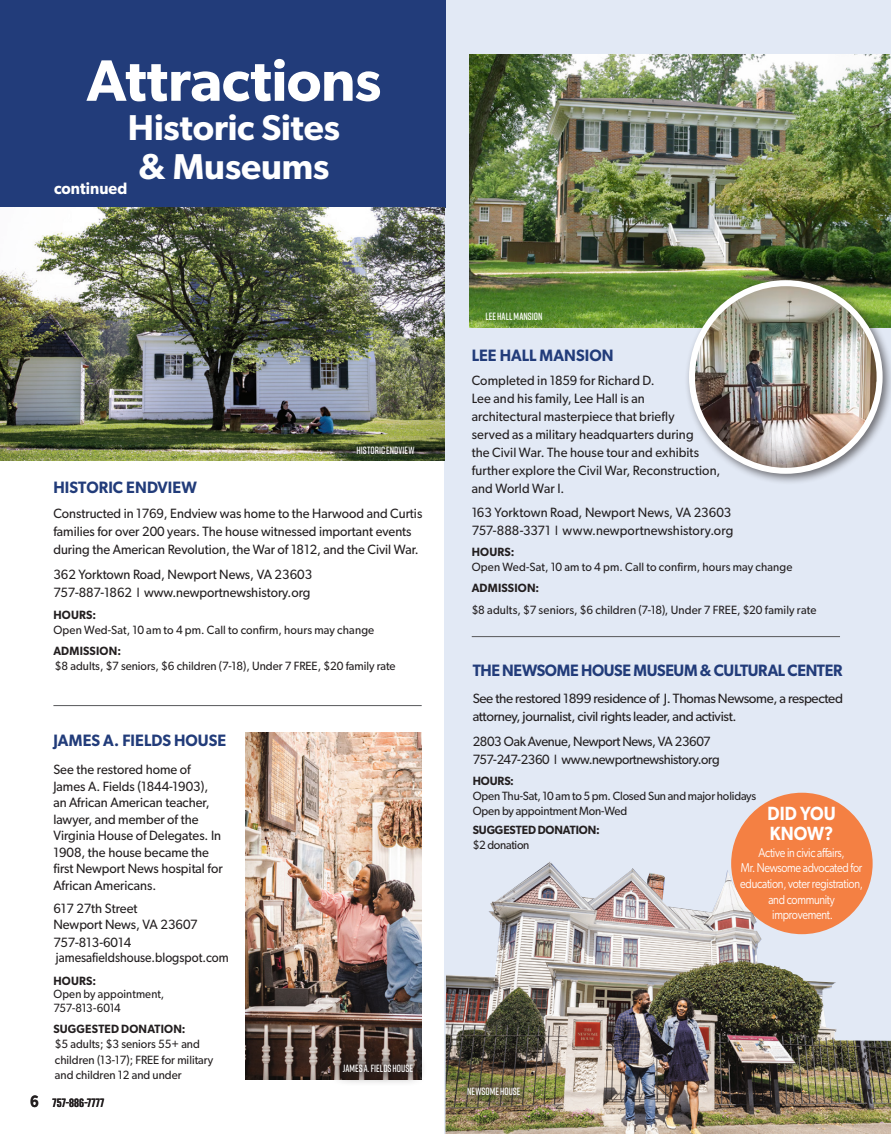
<style>
.page{position:relative;width:891px;height:1134px;background:#fff}
.page>*{position:absolute;margin:0;border:0;box-sizing:border-box;transform-origin:0 0}
.t1{font:600 58.5px "Gibson";letter-spacing:-.005em;color:#fff}
.t2{font:600 36px "Gibson";letter-spacing:-.005em;color:#fff}
.t3{font:600 19.2px "Gibson";color:#fff;scale:.9 1}
.t4{font:600 16.5px "Gibson";letter-spacing:-.005em;color:#223c7a;scale:.95 1}
.t5{font:600 16.5px "Gibson";letter-spacing:-.005em;color:#223c7a;scale:.94 1}
.t6{font:600 16.5px "Gibson";letter-spacing:.005em;color:#fff;scale:.95 1}
.t7{font:13.5px/18px "Gibson";color:#231f20;scale:.95 1}
.t8{font:13.5px/18px "Gibson";letter-spacing:-.025em;color:#231f20}
.t9{font:13.5px/17.5px "Gibson";letter-spacing:-.025em;color:#231f20;scale:.95 1}
.t10{font:13.5px "Gibson";color:#231f20;scale:.9 1}
.t11{font:12.9px/15.6px "Gibson";letter-spacing:-.025em;color:#fff;text-align:center;scale:.84 1}
.t12{font:12px/16.5px "Gibson";color:#231f20;scale:.95 1}
.t13{font:600 12px "Gibson";letter-spacing:.015em;color:#231f20;scale:.95 1}
.t14{font:600 12px "Gibson";letter-spacing:-.01em;color:#231f20;scale:.95 1}
.t15{font:12px "Gibson";color:#231f20;scale:.93 1}
.t16{font:700 12px "Rift";letter-spacing:.01em;color:#231f20}
.t17{font:12px "Gibson";letter-spacing:-.025em;color:#231f20;scale:.93 1}
.t18{font:12px "Gibson";letter-spacing:-.025em;color:#231f20;scale:.95 1}
.t19{font:600 10.5px "Rift Soft";letter-spacing:.005em;color:#fff;scale:.9 1}
.s1{font-family:"Gibson";font-weight:600;font-size:16.5px}
</style>
<div class="page">
<div style="left:445px;top:0;width:446px;height:1134px;background:#e2e9f5"></div>
<div style="left:731px;top:793px;width:142px;height:141px;background:#f48043;border-radius:50%"></div>
<img style="left:445px;top:861px;width:446px;height:273px">
<img style="left:470px;top:54px;width:421px;height:274px">
<hr style="left:472px;top:636px;width:368px;height:1px;background:#57585a">
<div style="left:453px;top:1073px;width:82px;height:36px;background:#231f20;opacity:.72"></div>
<div style="left:0;top:0;width:446px;height:207px;background:#223c7a"></div>
<img style="left:246px;top:732px;width:176px;height:348px">
<div style="left:329px;top:1050px;width:98px;height:37px;background:#231f20;opacity:.72"></div>
<img style="left:0;top:207px;width:445px;height:253px">
<hr style="left:53px;top:705px;width:369px;height:1px;background:#57585a">
<div style="left:684px;top:275px;width:207px;height:210px;background:#231f20;opacity:.6"></div>
<img style="left:692px;top:283px;width:188px;height:188px;border-radius:94px">
<div style="left:689px;top:280px;width:194px;height:194px;border:6px solid #fff;border-radius:50%"></div>
<p class="t1" style="left:87px;top:46px;width:296px">Attractions</p>
<p class="t2" style="left:128px;top:106px;width:214px">Historic Sites</p>
<p class="t2" style="left:139px;top:145px;width:192px">&amp; Museums</p>
<p class="t6" style="left:54px;top:178px;width:79px">continued</p>
<p class="t19" style="left:357px;top:443px;width:66px">HISTORIC ENDVIEW</p>
<p class="t4" style="left:53px;top:477px;width:152px">HISTORIC ENDVIEW</p>
<p class="t7" style="left:53px;top:505px;width:390px">Constructed in 1769, Endview was home to the Harwood and Curtis families for over 200 years. The house witnessed important events during the American Revolution, the War of 1812, and the Civil War.</p>
<p class="t7" style="left:53px;top:566px;width:274px;line-height:17.5px">362 Yorktown Road, Newport News, VA 23603<br>757-887-1862 I www.newportnewshistory.org</p>
<p class="t13" style="left:53px;top:608px;width:47px">HOURS:</p>
<p class="t12" style="left:53px;top:622px;width:339px">Open Wed-Sat, 10 am to 4 pm. Call to confirm, hours may change</p>
<p class="t13" style="left:53px;top:644px;width:73px">ADMISSION:</p>
<p class="t12" style="left:55px;top:658px;width:360px">$8 adults, $7 seniors, $6 children (7-18), Under 7 FREE, $20 family rate</p>
<p class="t4" style="left:53px;top:730px;width:183px">JAMES A. FIELDS HOUSE</p>
<p class="t7" style="left:53px;top:761px;width:180px;line-height:16.5px">See the restored home of<br>James A. Fields (1844-1903), an African American teacher, lawyer, and member of the<br>Virginia House of Delegates. In<br>1908, the house became the first Newport News hospital for<br>African Americans.</p>
<p class="t7" style="left:53px;top:900px;width:153px;line-height:16.8px">617 27th Street<br>Newport News, VA 23607<br>757-813-6014</p>
<p class="t10" style="left:56px;top:950px;width:194px">jamesafieldshouse.blogspot.com</p>
<p class="t13" style="left:53px;top:974px;width:47px">HOURS:</p>
<p class="t15" style="left:53px;top:987px;width:121px">Open by appointment,</p>
<p class="t17" style="left:53px;top:1001px;width:74px">757-813-6014</p>
<p class="t13" style="left:53px;top:1022px;width:141px">SUGGESTED DONATION:</p>
<p class="t12" style="left:55px;top:1035px;width:168px">$5 adults; $3 seniors 55+ and children (13-17); FREE for military</p>
<p class="t12" style="left:55px;top:1067px;width:135px">and children 12 and under</p>
<p class="t16" style="left:30px;top:1094px;width:76px"><span class="s1">6</span> 757-886-7777</p>
<p class="t19" style="left:343px;top:1061px;width:80px">JAMES A. FIELDS HOUSE</p>
<p class="t19" style="left:485px;top:309px;width:65px">LEE HALL MANSION</p>
<p class="t4" style="left:472px;top:346px;width:151px">LEE HALL MANSION</p>
<p class="t7" style="left:472px;top:372px;width:263px">Completed in 1859 for Richard D.<br>Lee and his family, Lee Hall is an<br>architectural masterpiece that briefly<br>served as a military headquarters during<br>the Civil War. The house tour and exhibits further explore the Civil War, Reconstruction, and World War I.</p>
<p class="t7" style="left:472px;top:504px;width:277px;line-height:17.5px">163 Yorktown Road, Newport News, VA 23603<br>757-888-3371 I www.newportnewshistory.org</p>
<p class="t13" style="left:472px;top:545px;width:47px">HOURS:</p>
<p class="t12" style="left:472px;top:558px;width:339px">Open Wed-Sat, 10 am to 4 pm. Call to confirm, hours may change</p>
<p class="t13" style="left:472px;top:581px;width:73px">ADMISSION:</p>
<p class="t12" style="left:472px;top:601px;width:364px">$8 adults, $7 seniors, $6 children (7-18), Under 7 FREE, $20 family rate</p>
<p class="t5" style="left:473px;top:661px;width:395px">THE NEWSOME HOUSE MUSEUM &amp; CULTURAL CENTER</p>
<p class="t8" style="left:473px;top:689px;width:372px">See the restored 1899 residence of J. Thomas Newsome, a respected attorney, journalist, civil rights leader, and activist.</p>
<p class="t9" style="left:473px;top:732px;width:262px">2803 Oak Avenue, Newport News, VA 23607<br>757-247-2360 I www.newportnewshistory.org</p>
<p class="t13" style="left:473px;top:773px;width:45px">HOURS:</p>
<p class="t12" style="left:473px;top:787px;width:300px">Open Thu-Sat, 10 am to 5 pm. Closed Sun and major holidays</p>
<p class="t12" style="left:473px;top:802px;width:164px">Open by appointment Mon-Wed</p>
<p class="t14" style="left:473px;top:823px;width:135px">SUGGESTED DONATION:</p>
<p class="t18" style="left:473px;top:838px;width:61px">$2 donation</p>
<p class="t3" style="left:768px;top:802px;width:77px">DID YOU</p>
<p class="t3" style="left:770px;top:822px;width:72px">KNOW?</p>
<p class="t11" style="left:740px;top:844px;width:148px">Active in civic affairs,<br>Mr. Newsome advocated for education, voter registration, and community</p>
<p class="t11" style="left:772px;top:907px;width:74px">improvement.</p>
<p class="t19" style="left:467px;top:1084px;width:61px">NEWSOME HOUSE</p>
</div>
